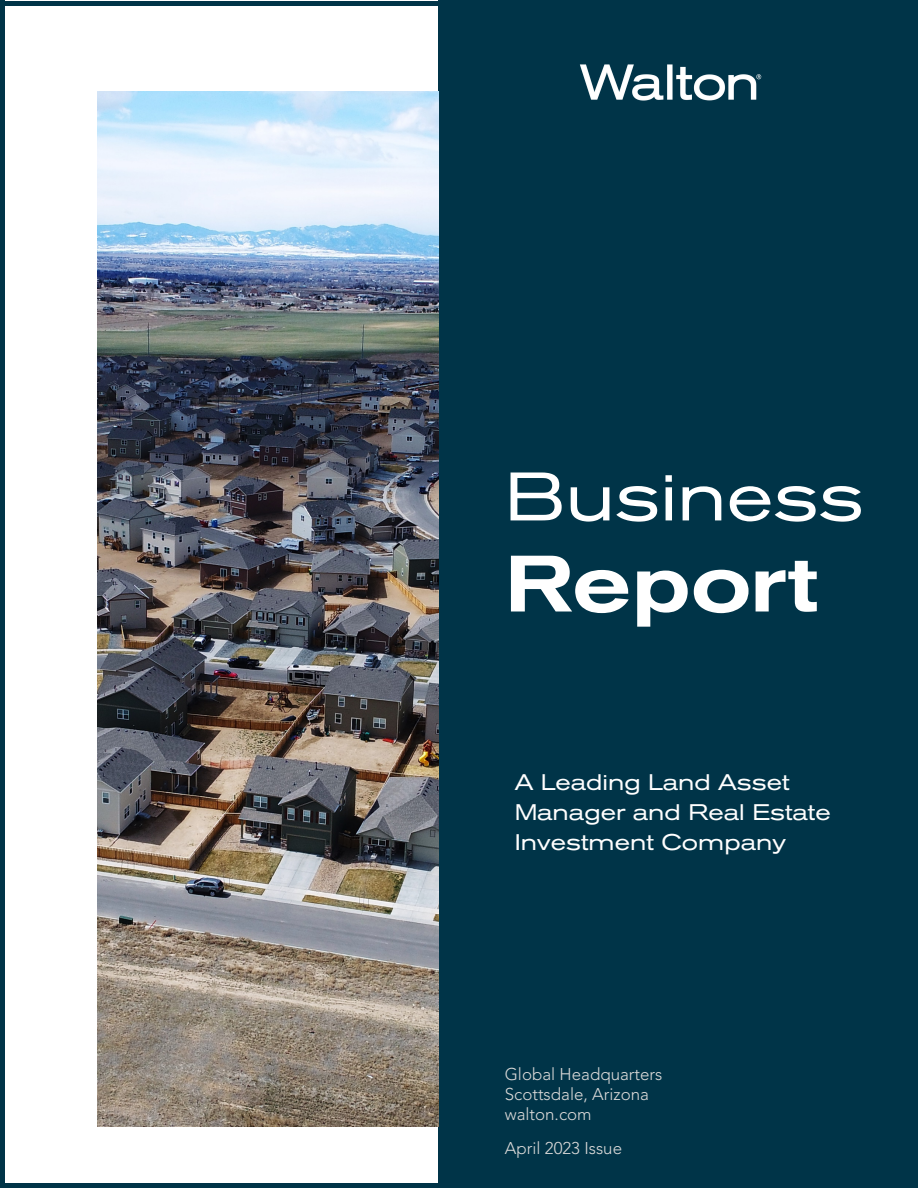
<style>
.page{position:relative;width:918px;height:1188px;background:#fff}
.page>*{position:absolute;margin:0;border:0;box-sizing:border-box;transform-origin:0 0}
.t1{font:500 expanded 79.05px "Akzidenz Grotesk BE";color:#fff}
.t2{font:expanded 67.95px "Akzidenz Grotesk BE";color:#fff}
.t3{font:expanded 22.35px/30.3px "Akzidenz Grotesk BE";color:#fff}
.t4{font:300 16.95px/20.2px "Avenir LT Std";color:#dad9d8}
</style>
<div class="page">
<div style="left:439px;top:0;width:479px;height:1188px;background:#003448"></div>
<img style="left:580px;top:64px;width:181px;height:37px">
<hr style="left:0;top:0;width:4px;height:1188px;background:#003448">
<div style="left:0;top:1px;width:439px;height:5px;background:#003448"></div>
<hr style="left:6px;top:1184px;width:433px;height:4px;background:#003448">
<img style="left:98px;top:92px;width:340px;height:1035px">
<h2 class="t2" style="left:505px;top:457px;width:361px">Business</h2>
<h1 class="t1" style="left:505px;top:538px;width:314px">Report</h1>
<h3 class="t3" style="left:515px;top:767px;width:317px">A Leading Land Asset<br>Manager and Real Estate<br>Investment Company</h3>
<p class="t4" style="left:505px;top:1065px;width:159px">Global Headquarters<br>Scottsdale, Arizona walton.com</p>
<p class="t4" style="left:505px;top:1140px;width:119px">April 2023 Issue</p>
</div>
